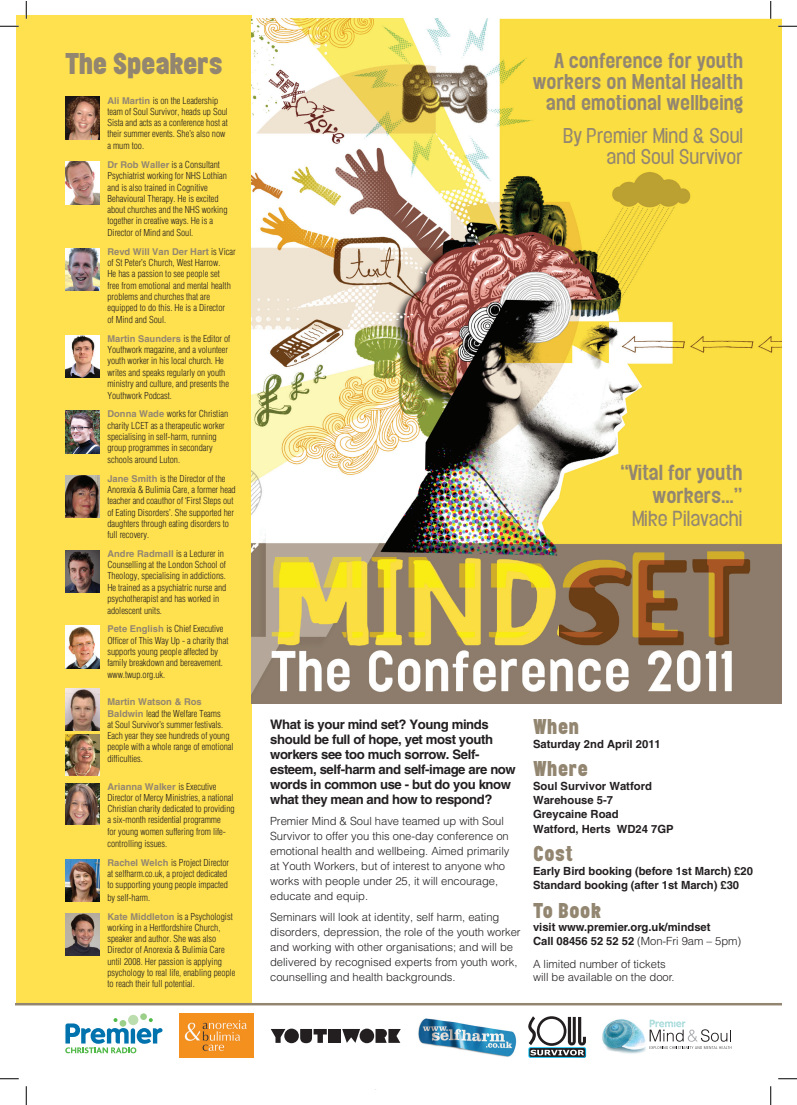
<style>
.page{position:relative;width:797px;height:1105px;background:#fff}
.page>*{position:absolute;margin:0;border:0;box-sizing:border-box;transform-origin:0 0}
.t1{font:900 26.25px "Elephant";letter-spacing:-.04em;color:#938671}
.t2{font:500 19px/23.1px "Elephant";letter-spacing:-.04em;color:#938671;text-align:right}
.t3{font:300 19px "Elephant";letter-spacing:-.03em;color:#938671}
.t4{font:500 18.75px/21.2px "Elephant";letter-spacing:-.03em;color:#938671;text-align:right}
.t5{font:300 18.75px/21.2px "Elephant";letter-spacing:-.03em;color:#938671;text-align:right}
.t6{font:900 18.75px "Elephant";color:#938671}
.t7{font:700 13.12px/15px "Helvetica";letter-spacing:-.03em;color:#231f20}
.t8{font:300 11.25px/15px "Helvetica";letter-spacing:-.005em;color:#231f20}
.t9{font:700 11.25px/13.8px "Helvetica";letter-spacing:-.005em;color:#231f20}
.t10{font:300 condensed 9.38px/11.4px "Helvetica";letter-spacing:-.005em;color:#231f20}
.s1{font-weight:700;font-stretch:normal;color:#938671}
.s2{font-weight:300}
</style>
<div class="page">
<div style="left:16px;top:16px;width:235px;height:988px;background:#ffe04e"></div>
<img style="left:251px;top:18px;width:530px;height:685px">
<img style="left:602px;top:1019px;width:44px;height:35px">
<svg style="left:649px;top:1020px;width:82px;height:29px"></svg>
<svg style="left:528px;top:1016px;width:58px;height:42px"></svg>
<svg style="left:375px;top:1029px;width:26px;height:14px"></svg>
<div style="left:359px;top:1029px;width:15px;height:14px;background:#231f20;border-radius:50%"></div>
<svg style="left:300px;top:1029px;width:27px;height:14px"></svg>
<div style="left:328px;top:1029px;width:13px;height:14px;background:#231f20"></div>
<svg style="left:271px;top:1029px;width:14px;height:14px"></svg>
<svg style="left:342px;top:1029px;width:18px;height:14px"></svg>
<div style="left:284px;top:1029px;width:15px;height:14px;background:#231f20;border-radius:50%"></div>
<div style="left:128px;top:1015px;width:10px;height:10px;background:#bcddae;border-radius:50%"></div>
<div style="left:140px;top:1013px;width:7px;height:7px;background:#9bcf8a;border-radius:50%"></div>
<svg style="left:65px;top:1018px;width:97px;height:35px"></svg>
<img style="left:180px;top:1014px;width:73px;height:44px">
<img style="left:418px;top:1018px;width:99px;height:39px">
<img style="left:65px;top:248px;width:34px;height:43px">
<img style="left:65px;top:97px;width:34px;height:42px">
<img style="left:65px;top:162px;width:34px;height:42px">
<img style="left:65px;top:626px;width:34px;height:42px">
<img style="left:65px;top:688px;width:34px;height:43px">
<img style="left:65px;top:734px;width:34px;height:42px">
<img style="left:65px;top:783px;width:34px;height:41px">
<img style="left:65px;top:335px;width:34px;height:43px">
<img style="left:65px;top:859px;width:34px;height:42px">
<img style="left:65px;top:913px;width:34px;height:42px">
<img style="left:65px;top:411px;width:34px;height:42px">
<img style="left:65px;top:475px;width:34px;height:43px">
<img style="left:65px;top:550px;width:34px;height:43px">
<hr style="left:16px;top:1003px;width:765px;height:2px;background:#938671">
<svg style="left:0;top:25px;width:19px;height:2px"></svg>
<svg style="left:778px;top:25px;width:18px;height:2px"></svg>
<svg style="left:0;top:1078px;width:19px;height:1px"></svg>
<svg style="left:778px;top:1078px;width:18px;height:1px"></svg>
<svg style="left:25px;top:1px;width:2px;height:18px"></svg>
<svg style="left:25px;top:1086px;width:2px;height:19px"></svg>
<svg style="left:770px;top:1px;width:1px;height:18px"></svg>
<svg style="left:770px;top:1086px;width:1px;height:19px"></svg>
<h1 class="t1" style="left:65px;top:47px;width:159px">The Speakers</h1>
<p class="t10" style="left:107px;top:95px;width:122px"><span class="s1">Ali Martin</span> is on the Leadership team of Soul Survivor, heads up Soul<br>Sista and acts as a conference host at their summer events. She’s also now a mum too.</p>
<p class="t10" style="left:107px;top:159px;width:122px"><span class="s1">Dr Rob Waller</span> is a Consultant<br>Psychiatrist working for NHS Lothian and is also trained in Cognitive<br>Behavioural Therapy. He is excited about churches and the NHS working together in creative ways. He is a<br>Director of Mind and Soul.</p>
<p class="t10" style="left:107px;top:246px;width:130px"><span class="s1">Revd Will Van Der Hart</span> is Vicar of St Peter’s Church, West Harrow.<br>He has a passion to see people set<br>free from emotional and mental health problems and churches that are equipped to do this. He is a Director<br>of Mind and Soul.</p>
<p class="t10" style="left:107px;top:333px;width:124px"><span class="s1">Martin Saunders</span> is the Editor of Youthwork magazine, and a volunteer youth worker in his local church. He writes and speaks regularly on youth ministry and culture, and presents the Youthwork Podcast.</p>
<p class="t10" style="left:107px;top:408px;width:122px"><span class="s1">Donna Wade</span> works for Christian charity LCET as a therapeutic worker specialising in self-harm, running group programmes in secondary schools around Luton.</p>
<p class="t10" style="left:107px;top:473px;width:130px"><span class="s1">Jane Smith</span> is the Director of the Anorexia &amp; Bulimia Care, a former head teacher and coauthor of ‘First Steps out of Eating Disorders’. She supported her daughters through eating disorders to full recovery.</p>
<p class="t10" style="left:107px;top:548px;width:120px"><span class="s1">Andre Radmall</span> is a Lecturer in<br>Counselling at the London School of<br>Theology, specialising in addictions.<br>He trained as a psychiatric nurse and psychotherapist and has worked in adolescent units.</p>
<p class="t10" style="left:107px;top:623px;width:122px"><span class="s1">Pete English</span> is Chief Executive<br>Officer of This Way Up - a charity that supports young people affected by family breakdown and bereavement. www.twup.org.uk.</p>
<p class="t10" style="left:107px;top:696px;width:128px"><span class="s1">Martin Watson &amp; Ros<br>Baldwin</span> lead the Welfare Teams<br>at Soul Survivor’s summer festivals.<br>Each year they see hundreds of young people with a whole range of emotional difficulties.</p>
<p class="t10" style="left:107px;top:781px;width:129px"><span class="s1">Arianna Walker</span> is Executive Director of Mercy Ministries, a national Christian charity dedicated to providing a six-month residential programme<br>for young women suffering from life-</p>
<p class="t10" style="left:107px;top:834px;width:123px;line-height:18.8px">controlling issues.<br><span class="s1">Rachel Welch</span> is Project Director</p>
<p class="t10" style="left:107px;top:868px;width:122px">at selfharm.co.uk, a project dedicated to supporting young people impacted</p>
<p class="t10" style="left:107px;top:888px;width:127px;line-height:18.8px">by self-harm.<br><span class="s1">Kate Middleton</span> is a Psychologist</p>
<p class="t10" style="left:107px;top:922px;width:130px">working in a Hertfordshire Church, speaker and author. She was also Director of Anorexia &amp; Bulimia Care until 2008. Her passion is applying psychology to real life, enabling people to reach their full potential.</p>
<h3 class="t4" style="left:532px;top:49px;width:212px">A conference for youth workers on Mental Health and emotional wellbeing</h3>
<h3 class="t5" style="left:563px;top:124px;width:182px">By Premier Mind &amp; Soul and Soul Survivor</h3>
<h2 class="t2" style="left:620px;top:460px;width:124px">“Vital for youth workers...”</h2>
<h2 class="t3" style="left:631px;top:507px;width:113px">Mike Pilavachi</h2>
<h3 class="t7" style="left:270px;top:716px;width:247px">What is your mind set? Young minds should be full of hope, yet most youth workers see too much sorrow. Self&shy;esteem, self-harm and self-image are now words in common use - but do you know what they mean and how to respond?</h3>
<p class="t8" style="left:270px;top:813px;width:241px">Premier Mind &amp; Soul have teamed up with Soul Survivor to offer you this one-day conference on emotional health and wellbeing. Aimed primarily at Youth Workers, but of interest to anyone who works with people under 25, it will encourage, educate and equip.</p>
<p class="t8" style="left:270px;top:909px;width:252px">Seminars will look at identity, self harm, eating disorders, depression, the role of the youth worker and working with other organisations; and will be delivered by recognised experts from youth work, counselling and health backgrounds.</p>
<h3 class="t6" style="left:533px;top:715px;width:48px">When</h3>
<p class="t9" style="left:533px;top:737px;width:129px">Saturday 2nd April 2011</p>
<h3 class="t6" style="left:533px;top:757px;width:57px">Where</h3>
<p class="t9" style="left:533px;top:779px;width:120px">Soul Survivor Watford<br>Warehouse 5-7<br>Greycaine Road</p>
<p class="t9" style="left:533px;top:822px;width:142px">Watford, Herts WD24 7GP</p>
<h3 class="t6" style="left:533px;top:842px;width:41px">Cost</h3>
<p class="t9" style="left:533px;top:864px;width:221px">Early Bird booking (before 1st March) £20<br>Standard booking (after 1st March) £30</p>
<h3 class="t6" style="left:533px;top:898px;width:70px">To Book</h3>
<p class="t9" style="left:533px;top:920px;width:210px">visit www.premier.org.uk/mindset<br>Call 08456 52 52 52 <span class="s2">(Mon-Fri 9am – 5pm)</span></p>
<p class="t8" style="left:533px;top:956px;width:143px;line-height:13.8px">A limited number of tickets will be available on the door.</p>
</div>
